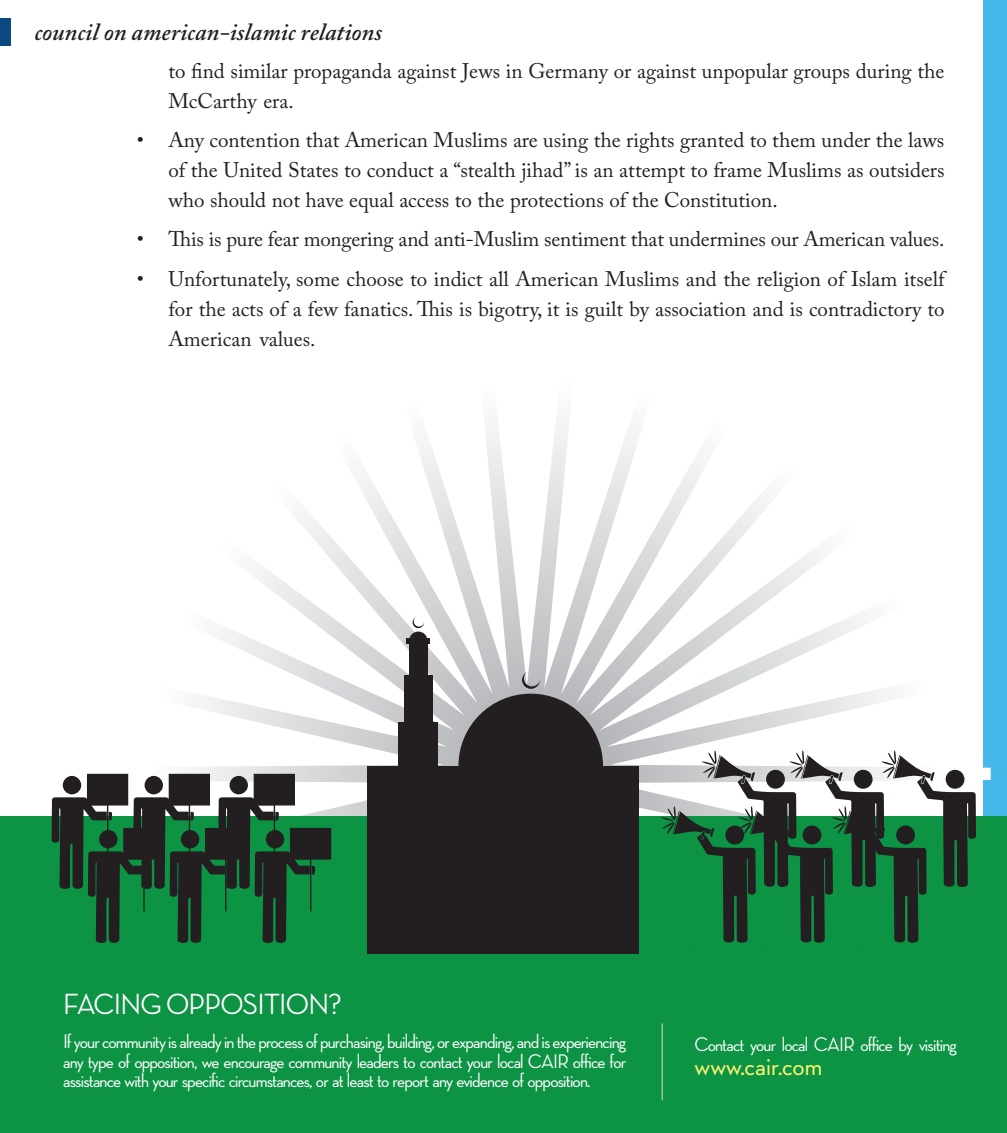
<style>
.page{position:relative;width:1007px;height:1133px;background:#fff}
.page>*{position:absolute;margin:0;border:0;box-sizing:border-box;transform-origin:0 0}
.t1{font:500 29.75px "Neutra Disp";color:#fff}
.t2{font:500 29.75px "Neutra Disp";color:#fff573}
.t3{font:italic 600 24.5px "Adobe Caslon Pro";color:#231f20}
.t4{font:21px/29.8px "Adobe Caslon Pro";color:#231f20;text-align:justify}
.t5{font:500 20.12px/19.2px "Neutra Disp";letter-spacing:-.04em;color:#fff;text-align:justify}
</style>
<div class="page">
<div style="left:0;top:18px;width:11px;height:28px;background:#09497f"></div>
<div style="left:983px;top:0;width:24px;height:1133px;background:#46b9ea"></div>
<svg style="left:87px;top:420px;width:904px;height:396px"></svg>
<div style="left:0;top:816px;width:1007px;height:317px;background:#0d9344"></div>
<svg style="left:52px;top:774px;width:279px;height:169px"></svg>
<div style="left:368px;top:766px;width:271px;height:188px;background:#231f20"></div>
<div style="left:398px;top:723px;width:40px;height:50px;background:#231f20"></div>
<div style="left:404px;top:675px;width:28px;height:50px;background:#231f20"></div>
<div style="left:409px;top:641px;width:18px;height:50px;background:#231f20"></div>
<div style="left:407px;top:638px;width:23px;height:5px;background:#231f20"></div>
<div style="left:458px;top:694px;width:145px;height:144px;background:#231f20;border-radius:50%"></div>
<div style="left:409px;top:631px;width:19px;height:19px;background:#231f20;border-radius:50%"></div>
<svg style="left:661px;top:750px;width:315px;height:198px"></svg>
<svg style="left:522px;top:672px;width:18px;height:17px"></svg>
<svg style="left:413px;top:617px;width:11px;height:11px"></svg>
<hr style="left:662px;top:1023px;width:1px;height:77px;background:#dddee0">
<p class="t3" style="left:34px;top:17px;width:349px">council on american-islamic relations</p>
<p class="t4" style="left:168px;top:56px;width:777px">to find similar propaganda against Jews in Germany or against unpopular groups during the<br>McCarthy era.</p>
<p class="t4" style="left:168px;top:125px;width:778px;text-indent:-32px">• Any contention that American Muslims are using the rights granted to them under the laws of the United States to conduct a “stealth jihad” is an attempt to frame Muslims as outsiders who should not have equal access to the protections of the Constitution.</p>
<p class="t4" style="left:137px;top:224px;width:809px">• This is pure fear mongering and anti-Muslim sentiment that undermines our American values.</p>
<p class="t4" style="left:168px;top:264px;width:778px;text-indent:-32px">• Unfortunately, some choose to indict all American Muslims and the religion of Islam itself for the acts of a few fanatics. This is bigotry, it is guilt by association and is contradictory to American values.</p>
<h1 class="t1" style="left:63px;top:988px;width:16px">FACIN</h1>
<h1 class="t1" style="left:141px;top:988px;width:43px">G OPPOSITION</h1>
<h1 class="t1" style="left:328px;top:988px;width:15px">?</h1>
<p class="t5" style="left:63px;top:1032px;width:565px">If your community is already in the process of purchasing, building, or expanding, and is experiencing any type of opposition, we encourage community leaders to contact your local CAI R office for assistance with your specific circumstances, or at least to report any evidence of opposition.</p>
<p class="t5" style="left:694px;top:1034px;width:264px">Contact your local CAI R office by visiting</p>
<h1 class="t2" style="left:694px;top:1048px;width:129px">www.cair.com</h1>
</div>
